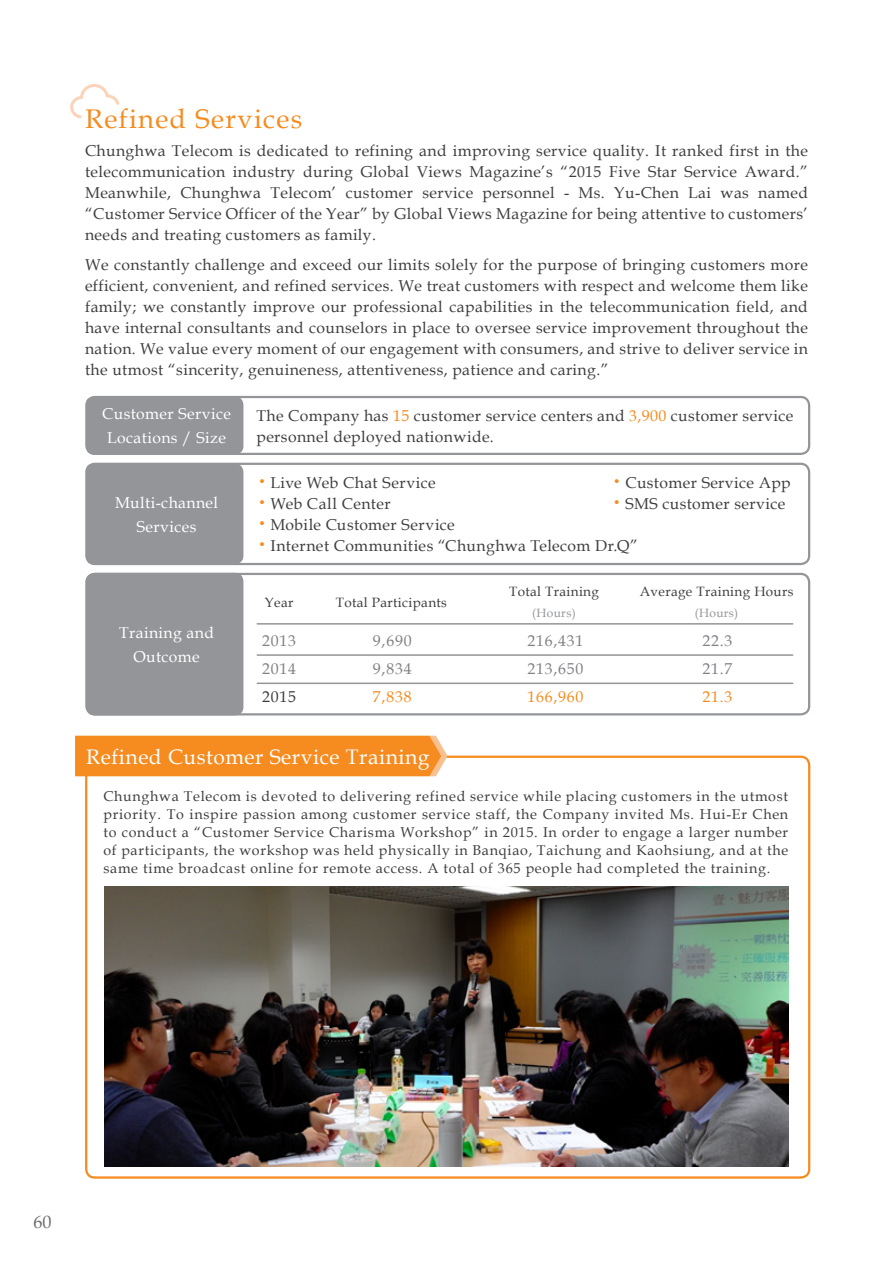
<style>
.page{position:relative;width:893px;height:1263px;background:#fff}
.page>*{position:absolute;margin:0;border:0;box-sizing:border-box;transform-origin:0 0}
.t1{font:27px "Book Antiqua";letter-spacing:.05em;color:#f68b1f}
.t2{font:21px "Book Antiqua";letter-spacing:.025em;color:#fff}
.t3{font:18px "Book Antiqua";color:#6c6d70}
.t4{font:15.75px/21px "Book Antiqua";letter-spacing:.025em;color:#3e3e3f}
.t5{font:15.75px/24px "Book Antiqua";letter-spacing:.025em;color:#fff;text-align:center}
.t6{font:15.75px/28.2px "Book Antiqua";letter-spacing:.05em;color:#808285}
.t7{font:15.75px "Book Antiqua";letter-spacing:.05em;color:#f68b1f}
.t8{font:14.25px/18px "Book Antiqua";letter-spacing:.05em;color:#3e3e3f;text-align:justify}
.t9{font:13.5px "Book Antiqua";letter-spacing:.025em;color:#3e3e3f}
.t10{font:12px "Book Antiqua";letter-spacing:.025em;color:#939598}
.s1{color:#f68b1f}
.s2{font-family:"Adobe Ming Std";font-weight:300;color:#f68b1f}
</style>
<div class="page">
<svg style="left:70px;top:84px;width:49px;height:35px"></svg>
<div style="left:75px;top:736px;width:373px;height:40px;background:#f68b1f"></div>
<img style="left:104px;top:886px;width:685px;height:281px">
<div style="left:85px;top:396px;width:725px;height:59px;border:2px solid #939598;border-radius:9px"></div>
<div style="left:86px;top:396px;width:157px;height:58px;background:#939598;border-radius:9px"></div>
<div style="left:85px;top:463px;width:725px;height:102px;border:2px solid #939598;border-radius:9px"></div>
<div style="left:86px;top:464px;width:157px;height:100px;background:#939598;border-radius:9px"></div>
<div style="left:85px;top:573px;width:725px;height:142px;border:2px solid #939598;border-radius:9px"></div>
<div style="left:86px;top:573px;width:157px;height:142px;background:#939598;border-radius:9px"></div>
<hr style="left:257px;top:623px;width:536px;height:2px;background:#939598">
<hr style="left:257px;top:654px;width:536px;height:2px;background:#939598">
<hr style="left:257px;top:682px;width:536px;height:2px;background:#939598">
<h1 class="t1" style="left:85px;top:103px;width:219px">Refined Services</h1>
<p class="t4" style="left:85px;top:140px;width:724px;text-align:justify">Chunghwa Telecom is dedicated to refining and improving service quality. It ranked first in the telecommunication industry during Global Views Magazine’s “2015 Five Star Service Award.” Meanwhile, Chunghwa Telecom’ customer service personnel - Ms. Yu-Chen Lai was named “Customer Service Officer of the Year” by Global Views Magazine for being attentive to customers’ needs and treating customers as family.</p>
<p class="t4" style="left:85px;top:254px;width:724px;text-align:justify">We constantly challenge and exceed our limits solely for the purpose of bringing customers more efficient, convenient, and refined services. We treat customers with respect and welcome them like family; we constantly improve our professional capabilities in the telecommunication field, and have internal consultants and counselors in place to oversee service improvement throughout the nation. We value every moment of our engagement with consumers, and strive to deliver service in the utmost “sincerity, genuineness, attentiveness, patience and caring.”</p>
<p class="t5" style="left:102px;top:402px;width:130px">Customer Service<br>Locations / Size</p>
<p class="t4" style="left:256px;top:405px;width:538px">The Company has <span class="s1">15</span> customer service centers and <span class="s1">3,900</span> customer service personnel deployed nationwide.</p>
<p class="t5" style="left:115px;top:491px;width:105px">Multi-channel<br>Services</p>
<p class="t4" style="left:254px;top:473px;width:385px"><span class="s2">˙</span>Live Web Chat Service<br><span class="s2">˙</span>Web Call Center<br><span class="s2">˙</span>Mobile Customer Service<br><span class="s2">˙</span>Internet Communities “Chunghwa Telecom Dr.Q”</p>
<p class="t4" style="left:609px;top:473px;width:183px"><span class="s2">˙</span>Customer Service App <span class="s2">˙</span>SMS customer service</p>
<p class="t9" style="left:265px;top:594px;width:30px">Year</p>
<p class="t5" style="left:119px;top:621px;width:96px">Training and<br>Outcome</p>
<p class="t6" style="left:262px;top:626px;width:35px">2013<br>2014</p>
<p class="t4" style="left:262px;top:686px;width:35px">2015</p>
<p class="t9" style="left:336px;top:594px;width:113px">Total Participants</p>
<p class="t6" style="left:373px;top:626px;width:40px">9,690<br>9,834</p>
<p class="t7" style="left:373px;top:687px;width:40px">7,838</p>
<h2 class="t2" style="left:86px;top:745px;width:345px">Refined Customer Service Training</h2>
<p class="t9" style="left:509px;top:584px;width:91px">Total Training</p>
<p class="t10" style="left:532px;top:606px;width:45px">(Hours)</p>
<p class="t6" style="left:527px;top:626px;width:57px">216,431<br>213,650</p>
<p class="t7" style="left:527px;top:687px;width:57px">166,960</p>
<p class="t9" style="left:640px;top:584px;width:155px">Average Training Hours</p>
<p class="t10" style="left:695px;top:606px;width:45px">(Hours)</p>
<p class="t6" style="left:702px;top:626px;width:31px">22.3<br>21.7</p>
<p class="t7" style="left:702px;top:687px;width:31px">21.3</p>
<p class="t8" style="left:103px;top:787px;width:686px">Chunghwa Telecom is devoted to delivering refined service while placing customers in the utmost priority. To inspire passion among customer service staff, the Company invited Ms. Hui-Er Chen to conduct a “Customer Service Charisma Workshop” in 2015. In order to engage a larger number of participants, the workshop was held physically in Banqiao, Taichung and Kaohsiung, and at the same time broadcast online for remote access. A total of 365 people had completed the training.</p>
<p class="t3" style="left:34px;top:1211px;width:19px">60</p>
</div>
